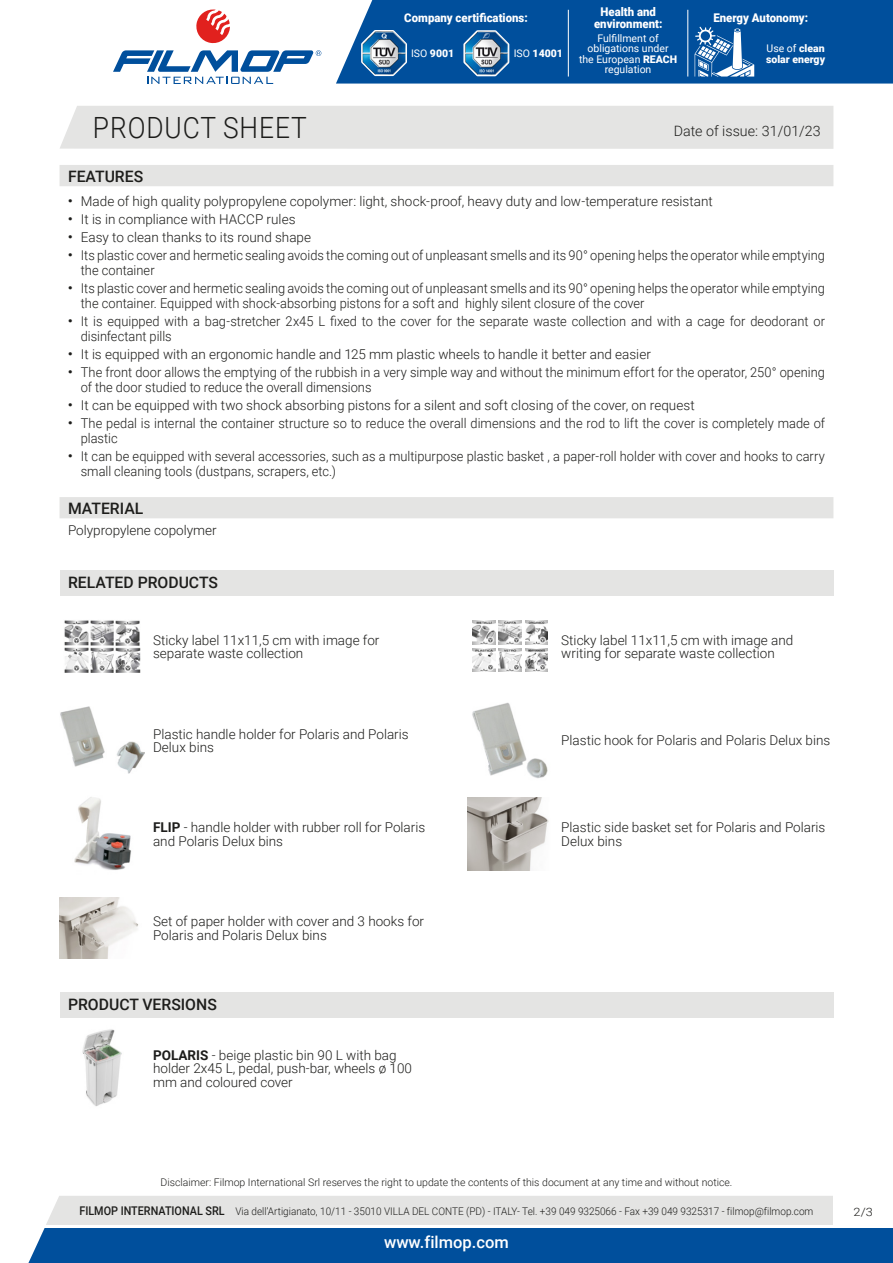
<style>
.page{position:relative;width:893px;height:1263px;background:#fff}
.page>*{position:absolute;margin:0;border:0;box-sizing:border-box;transform-origin:0 0}
.t1{font:300 29.25px "Roboto";letter-spacing:.035em;color:#1d1d1b;scale:.9 1}
.t2{font:500 16.5px "Roboto";color:#fff}
.t3{font:500 15.75px "Roboto";color:#1d1d1b}
.t4{font:300 14.25px "Roboto";color:#1d1d1b}
.t5{font:300 13.5px/15px "Roboto";color:#1d1d1b;scale:.95 1}
.t6{font:300 13.5px/13.5px "Roboto";color:#1d1d1b}
.t7{font:900 12px/12px "Roboto";color:#fff;text-align:center;scale:.95 1}
.t8{font:300 11.55px "Roboto";color:#1d1d1b;scale:1.11 1}
.t9{font:300 10.5px "Roboto";color:#1d1d1b;scale:.95 1}
.t10{font:300 10.5px "Roboto";color:#1d1d1b}
.t11{font:10.5px/10.5px "Roboto";color:#fff;text-align:center}
.t12{font:900 10.5px/10.5px "Roboto";color:#fff}
.s1{font-weight:400}
.s2{font-weight:900}
.s3{font-weight:700}
.s4{font-weight:500;font-size:12px}
</style>
<div class="page">
<svg style="left:28px;top:1196px;width:865px;height:67px;background:#6793bc"></svg>
<div style="left:60px;top:106px;width:773px;height:43px;background:#e4e4e3"></div>
<svg style="left:196px;top:10px;width:34px;height:34px"></svg>
<svg style="left:113px;top:50px;width:208px;height:34px"></svg>
<div style="left:336px;top:0;width:557px;height:84px;background:#004f9c"></div>
<svg style="left:462px;top:28px;width:49px;height:50px"></svg>
<img style="left:465px;top:32px;width:43px;height:43px">
<svg style="left:360px;top:28px;width:48px;height:49px"></svg>
<img style="left:362px;top:31px;width:44px;height:44px">
<hr style="left:568px;top:10px;width:1px;height:67px;background:#fff">
<hr style="left:688px;top:10px;width:1px;height:67px;background:#fff">
<svg style="left:695px;top:27px;width:59px;height:50px"></svg>
<div style="left:60px;top:165px;width:773px;height:21px;background:#e4e4e3"></div>
<div style="left:60px;top:497px;width:773px;height:21px;background:#e4e4e3"></div>
<div style="left:60px;top:570px;width:773px;height:25px;background:#e4e4e3"></div>
<img style="left:64px;top:620px;width:77px;height:53px">
<svg style="left:472px;top:620px;width:24px;height:25px"></svg>
<img style="left:473px;top:621px;width:23px;height:23px">
<svg style="left:472px;top:648px;width:24px;height:24px"></svg>
<img style="left:473px;top:648px;width:23px;height:23px">
<svg style="left:498px;top:648px;width:24px;height:24px"></svg>
<img style="left:499px;top:648px;width:23px;height:23px">
<svg style="left:525px;top:671px;width:23px;height:1px"></svg>
<img style="left:525px;top:648px;width:23px;height:23px">
<svg style="left:498px;top:620px;width:24px;height:25px"></svg>
<img style="left:499px;top:621px;width:23px;height:23px">
<svg style="left:525px;top:620px;width:23px;height:25px"></svg>
<img style="left:525px;top:621px;width:23px;height:23px">
<img style="left:60px;top:707px;width:85px;height:67px">
<img style="left:472px;top:702px;width:76px;height:76px">
<img style="left:74px;top:797px;width:57px;height:73px">
<img style="left:468px;top:797px;width:81px;height:73px">
<img style="left:60px;top:897px;width:79px;height:61px">
<div style="left:60px;top:992px;width:773px;height:25px;background:#e4e4e3"></div>
<img style="left:82px;top:1029px;width:40px;height:77px">
<hr style="left:45px;top:1225px;width:848px;height:2px;background:#fff">
<div style="left:833px;top:1196px;width:60px;height:31px;background:#fff"></div>
<p class="t7" style="left:404px;top:11px;width:131px">Company certifications:</p>
<p class="t12" style="left:411px;top:48px;width:45px"><span class="s1">ISO</span> 9001</p>
<p class="t12" style="left:514px;top:48px;width:51px"><span class="s1">ISO</span> 14001</p>
<p class="t7" style="left:594px;top:5px;width:73px">Health and environment:</p>
<p class="t11" style="left:579px;top:32px;width:100px">Fulfillment of obligations under the European <span class="s2">REACH </span>regulation</p>
<p class="t7" style="left:713px;top:11px;width:101px">Energy Autonomy:</p>
<p class="t12" style="left:766px;top:43px;width:61px"><span class="s1">Use of</span> clean solar energy</p>
<h1 class="t1" style="left:93px;top:107px;width:239px">PRODUCT SHEET</h1>
<p class="t4" style="left:674px;top:121px;width:148px">Date of issue: 31/01/23</p>
<p class="t3" style="left:68px;top:165px;width:77px">FEATURES</p>
<p class="t6" style="left:68px;top:194px;width:646px"><sup>•</sup> Made of high quality polypropylene copolymer: light, shock-proof, heavy duty and low-temperature resistant</p>
<p class="t6" style="left:68px;top:212px;width:229px"><sup>•</sup> It is in compliance with HACCP rules</p>
<p class="t6" style="left:68px;top:230px;width:245px"><sup>•</sup> Easy to clean thanks to its round shape</p>
<p class="t5" style="left:81px;top:247px;width:785px;text-indent:-13px"><sup>•</sup> Its plastic cover and hermetic sealing avoids the coming out of unpleasant smells and its 90° opening helps the operator while emptying the container</p>
<p class="t5" style="left:81px;top:280px;width:785px;text-indent:-13px"><sup>•</sup> Its plastic cover and hermetic sealing avoids the coming out of unpleasant smells and its 90° opening helps the operator while emptying the container. Equipped with shock-absorbing pistons for a soft and highly silent closure of the cover</p>
<p class="t5" style="left:81px;top:313px;width:785px;text-indent:-13px"><sup>•</sup> It is equipped with a bag-stretcher 2x45 L fixed to the cover for the separate waste collection and with a cage for deodorant or disinfectant pills</p>
<p class="t6" style="left:68px;top:347px;width:584px"><sup>•</sup> It is equipped with an ergonomic handle and 125 mm plastic wheels to handle it better and easier</p>
<p class="t5" style="left:81px;top:364px;width:785px;text-indent:-13px"><sup>•</sup> The front door allows the emptying of the rubbish in a very simple way and without the minimum effort for the operator, 250° opening of the door studied to reduce the overall dimensions</p>
<p class="t6" style="left:68px;top:398px;width:628px"><sup>•</sup> It can be equipped with two shock absorbing pistons for a silent and soft closing of the cover, on request</p>
<p class="t5" style="left:81px;top:415px;width:785px;text-indent:-13px"><sup>•</sup> The pedal is internal the container structure so to reduce the overall dimensions and the rod to lift the cover is completely made of plastic</p>
<p class="t5" style="left:81px;top:448px;width:785px;text-indent:-13px"><sup>•</sup> It can be equipped with several accessories, such as a multipurpose plastic basket , a paper-roll holder with cover and hooks to carry small cleaning tools (dustpans, scrapers, etc.)</p>
<p class="t3" style="left:68px;top:497px;width:77px">MATERIAL</p>
<p class="t6" style="left:68px;top:523px;width:150px">Polypropylene copolymer</p>
<p class="t3" style="left:68px;top:572px;width:151px">RELATED PRODUCTS</p>
<p class="t6" style="left:153px;top:632px;width:228px">Sticky label 11x11,5 cm with image for separate waste collection</p>
<p class="t6" style="left:561px;top:632px;width:233px">Sticky label 11x11,5 cm with image and writing for separate waste collection</p>
<p class="t6" style="left:153px;top:726px;width:257px">Plastic handle holder for Polaris and Polaris<br>Delux bins</p>
<p class="t6" style="left:561px;top:733px;width:271px">Plastic hook for Polaris and Polaris Delux bins</p>
<p class="t6" style="left:153px;top:820px;width:274px"><span class="s3">FLIP</span> - handle holder with rubber roll for Polaris and Polaris Delux bins</p>
<p class="t6" style="left:561px;top:820px;width:266px">Plastic side basket set for Polaris and Polaris<br>Delux bins</p>
<p class="t6" style="left:153px;top:914px;width:273px">Set of paper holder with cover and 3 hooks for<br>Polaris and Polaris Delux bins</p>
<p class="t3" style="left:68px;top:993px;width:150px">PRODUCT VERSIONS</p>
<p class="t6" style="left:153px;top:1047px;width:260px"><span class="s3">POLARIS</span> - beige plastic bin 90 L with bag holder 2x45 L, pedal, push-bar, wheels ø 100 mm and coloured cover</p>
<p class="t10" style="left:160px;top:1175px;width:573px">Disclaimer: Filmop International Srl reserves the right to update the contents of this document at any time and without notice.</p>
<p class="t9" style="left:79px;top:1204px;width:774px"><span class="s4">FILMOP INTERNATIONAL SRL</span> Via dell’Artigianato, 10/11 - 35010 VILLA DEL CONTE (PD) - ITALY- Tel. +39 049 9325066 - Fax +39 049 9325317 - filmop@filmop.com</p>
<p class="t2" style="left:384px;top:1230px;width:126px">www.filmop.com</p>
<p class="t8" style="left:854px;top:1204px;width:19px">2/3</p>
</div>
